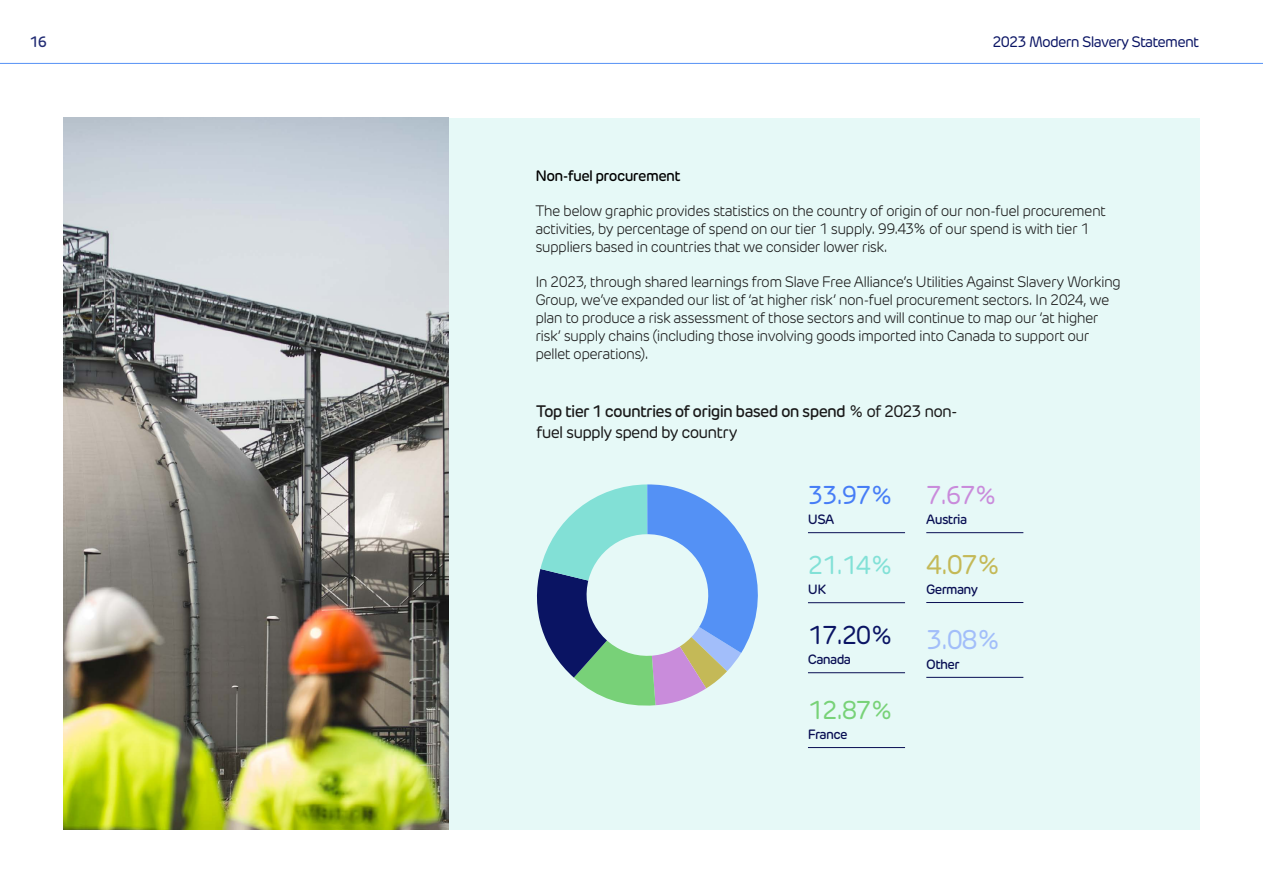
<style>
.page{position:relative;width:1263px;height:893px;background:#fff}
.page>*{position:absolute;margin:0;border:0;box-sizing:border-box;transform-origin:0 0}
.t1{font:26.7px "New Rubrik";color:#c4b957}
.t2{font:26.7px "New Rubrik";color:#a2befa}
.t3{font:25.5px "New Rubrik";color:#467df6}
.t4{font:25.5px "New Rubrik";color:#82e1d7}
.t5{font:25.5px "New Rubrik";color:#0a1464}
.t6{font:25.5px "New Rubrik";color:#78d278}
.t7{font:25.5px "New Rubrik";color:#c98bdb}
.t8{font:500 16.5px/21px "New Rubrik";letter-spacing:-.045em;color:#1a1a1a}
.t9{font:300 15px/18px "New Rubrik";letter-spacing:-.04em;color:#1a1a1a}
.t10{font:15px "New Rubrik";letter-spacing:-.05em;color:#0a1464}
.t11{font:500 15px "New Rubrik";letter-spacing:-.04em;color:#000}
.t12{font:500 15px "New Rubrik";color:#222c74}
.t13{font:500 13.35px "New Rubrik";letter-spacing:-.05em;color:#080e53}
.s1{font-weight:400}
</style>
<div class="page">
<hr style="left:0;top:63px;width:1263px;height:1px;background:#5591f5">
<div style="left:64px;top:118px;width:1135px;height:711px;background:#e6f9f7"></div>
<hr style="left:808px;top:532px;width:97px;height:1px;background:#080e53">
<hr style="left:808px;top:602px;width:97px;height:1px;background:#080e53">
<hr style="left:808px;top:672px;width:97px;height:1px;background:#080e53">
<hr style="left:808px;top:747px;width:97px;height:1px;background:#080e53">
<hr style="left:926px;top:532px;width:97px;height:1px;background:#080e53">
<hr style="left:926px;top:602px;width:97px;height:1px;background:#080e53">
<hr style="left:926px;top:677px;width:97px;height:1px;background:#080e53">
<svg style="left:537px;top:484px;width:221px;height:222px"></svg>
<img style="left:64px;top:118px;width:384px;height:711px">
<p class="t12" style="left:29px;top:32px;width:19px">16</p>
<p class="t10" style="left:992px;top:32px;width:208px">2023 Modern Slavery Statement</p>
<p class="t11" style="left:535px;top:167px;width:147px">Non-fuel procurement</p>
<p class="t9" style="left:535px;top:202px;width:572px">The below graphic provides statistics on the country of origin of our non-fuel procurement activities, by percentage of spend on our tier 1 supply. 99.43% of our spend is with tier 1 suppliers based in countries that we consider lower risk.</p>
<p class="t9" style="left:535px;top:273px;width:587px">In 2023, through shared learnings from Slave Free Alliance’s Utilities Against Slavery Working Group, we’ve expanded our list of ‘at higher risk’ non-fuel procurement sectors. In 2024, we plan to produce a risk assessment of those sectors and will continue to map our ‘at higher risk’ supply chains (including those involving goods imported into Canada to support our pellet operations).</p>
<p class="t8" style="left:536px;top:400px;width:423px">Top tier 1 countries of origin based on spend <span class="s1">% of 2023 non&shy;fuel supply spend by country</span></p>
<h2 class="t3" style="left:808px;top:480px;width:87px">33.97%</h2>
<p class="t13" style="left:808px;top:511px;width:28px">USA</p>
<h2 class="t4" style="left:808px;top:550px;width:87px">21.14%</h2>
<p class="t13" style="left:808px;top:581px;width:20px">UK</p>
<h2 class="t5" style="left:808px;top:620px;width:87px">17.20%</h2>
<p class="t13" style="left:808px;top:651px;width:45px">Canada</p>
<h2 class="t6" style="left:808px;top:695px;width:87px">12.87%</h2>
<p class="t13" style="left:808px;top:726px;width:41px">France</p>
<h2 class="t7" style="left:926px;top:480px;width:73px">7.67%</h2>
<p class="t13" style="left:926px;top:511px;width:43px">Austria</p>
<h1 class="t1" style="left:926px;top:548px;width:76px">4.07%</h1>
<p class="t13" style="left:926px;top:581px;width:53px">Germany</p>
<h1 class="t2" style="left:926px;top:623px;width:76px">3.08%</h1>
<p class="t13" style="left:926px;top:656px;width:35px">Other</p>
</div>
